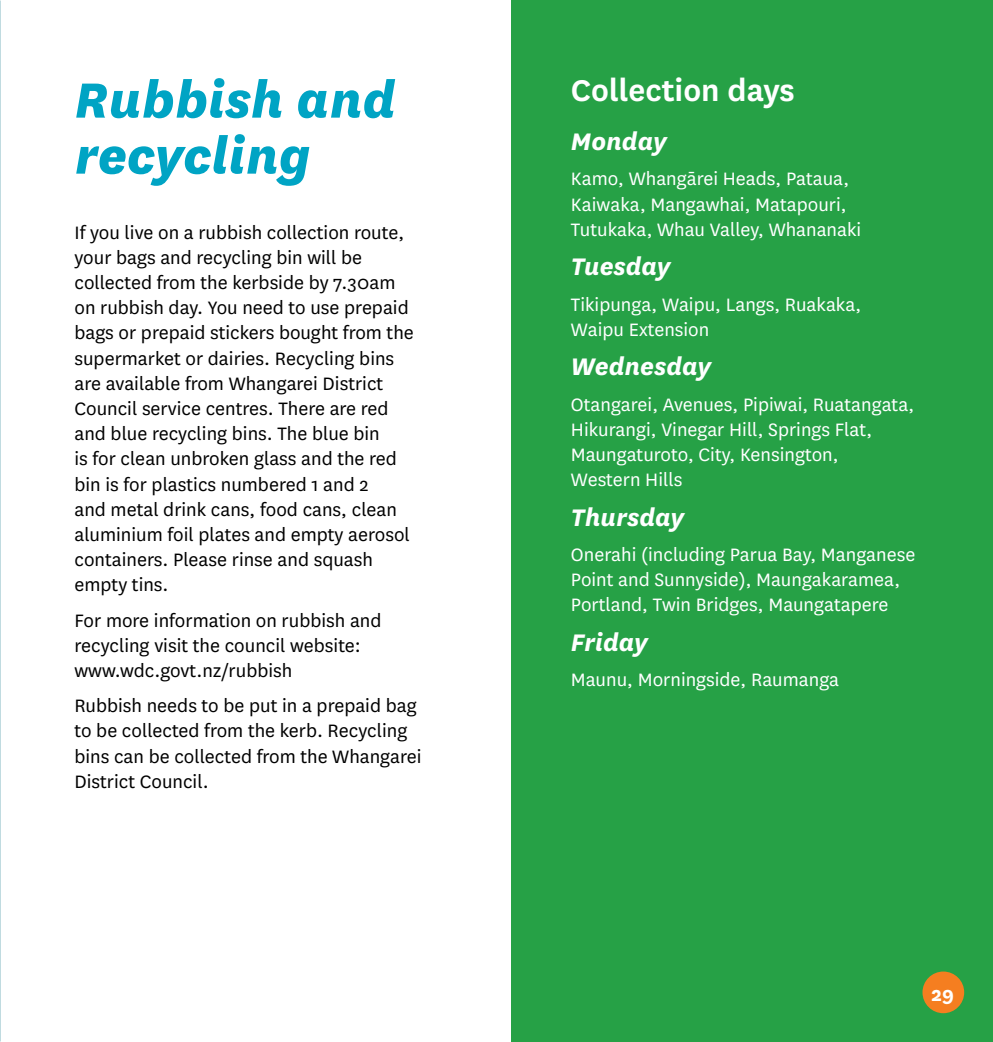
<style>
.page{position:relative;width:993px;height:1042px;background:#fff}
.page>*{position:absolute;margin:0;border:0;box-sizing:border-box;transform-origin:0 0}
.Heading_one__change{font:italic 800 57.75px/56px "National";color:#00a4c4}
.Heading_two__change{font:600 35px "National";color:#fff}
.Heading_three__chang{font:italic 700 28px "National";color:#fff}
.t1{font:700 22.75px "National";color:#fff}
.Body_Text{font:21px/25.2px "National";color:#000}
.Body_Text-2{font:21px/25.2px "National";color:#fff}
</style>
<div class="page">
<div style="left:511px;top:0;width:481px;height:1042px;background:#26a146"></div>
<div style="left:922px;top:971px;width:41px;height:42px;background:#f57e20;border-radius:50%"></div>
<h1 class="Heading_one__change" style="left:74px;top:68px;width:323px">Rubbish and recycling</h1>
<p class="Body_Text" style="left:74px;top:219px;width:341px">If you live on a rubbish collection route, your bags and recycling bin will be collected from the kerbside by 7.30am on rubbish day. You need to use prepaid bags or prepaid stickers bought from the supermarket or dairies. Recycling bins are available from Whangarei District Council service centres. There are red and blue recycling bins. The blue bin<br>is for clean unbroken glass and the red bin is for plastics numbered 1 and 2<br>and metal drink cans, food cans, clean aluminium foil plates and empty aerosol containers. Please rinse and squash empty tins.</p>
<p class="Body_Text" style="left:74px;top:606px;width:308px">For more information on rubbish and recycling visit the council website: www.wdc.govt. nz/rubbish</p>
<p class="Body_Text" style="left:74px;top:692px;width:348px">Rubbish needs to be put in a prepaid bag to be collected from the kerb. Recycling bins can be collected from the Whangarei District Council.</p>
<h2 class="Heading_two__change" style="left:570px;top:66px;width:225px">Collection days</h2>
<h3 class="Heading_three__chang" style="left:570px;top:122px;width:97px">Monday</h3>
<p class="Body_Text-2" style="left:570px;top:165px;width:292px">Kamo, Whangārei Heads, Pataua,<br>Kaiwaka, Mangawhai, Matapouri,<br>Tutukaka, Whau Valley, Whananaki</p>
<h3 class="Heading_three__chang" style="left:570px;top:248px;width:101px">Tuesday</h3>
<p class="Body_Text-2" style="left:570px;top:291px;width:292px">Tikipunga, Waipu, Langs, Ruakaka,<br>Waipu Extension</p>
<h3 class="Heading_three__chang" style="left:570px;top:348px;width:141px">Wednesday</h3>
<p class="Body_Text-2" style="left:570px;top:391px;width:345px">Otangarei, Avenues, Pipiwai, Ruatangata, Hikurangi, Vinegar Hill, Springs Flat, Maungaturoto, City, Kensington,<br>Western Hills</p>
<h3 class="Heading_three__chang" style="left:570px;top:498px;width:115px">Thursday</h3>
<p class="Body_Text-2" style="left:570px;top:541px;width:346px">Onerahi (including Parua Bay, Manganese<br>Point and Sunnyside), Maungakaramea,<br>Portland, Twin Bridges, Maungatapere</p>
<h3 class="Heading_three__chang" style="left:570px;top:623px;width:78px">Friday</h3>
<p class="Body_Text-2" style="left:570px;top:666px;width:270px">Maunu, Morningside, Raumanga</p>
<p class="t1" style="left:930px;top:978px;width:24px">29</p>
</div>
